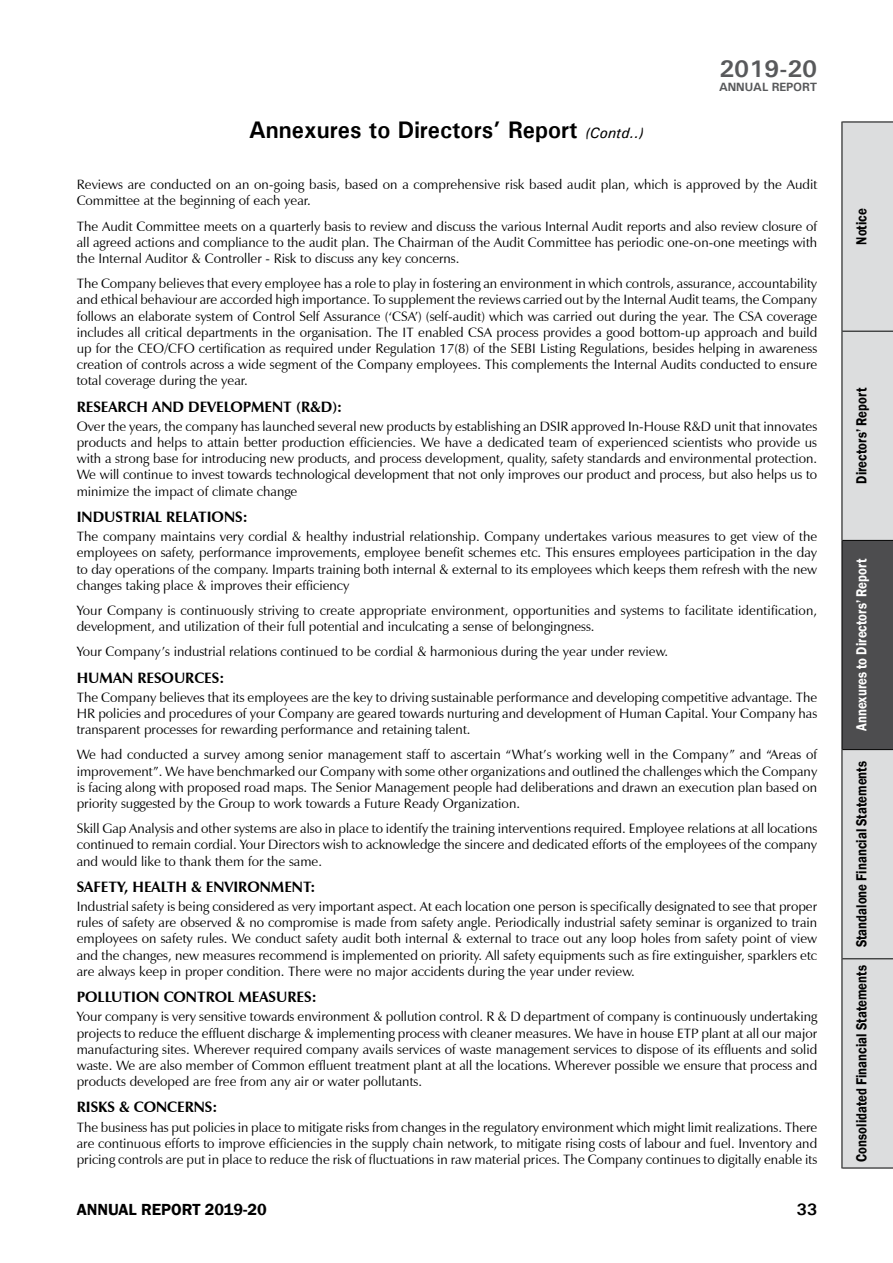
<style>
.page{position:relative;width:893px;height:1263px;background:#fff}
.page>*{position:absolute;margin:0;border:0;box-sizing:border-box;transform-origin:0 0}
.t1{font:700 24px "Univers";color:#000;scale:.95 1}
.t2{font:700 24px "Univers";color:#58595b}
.t3{font:600 16.5px "Franklin Gothic";color:#000}
.t4{font:700 16.5px "Univers";color:#000}
.t5{font:700 15px "Zapf Humanist 601 BT";color:#000}
.t6{font:600 15px "Franklin Gothic";color:#000;scale:.85 1}
.t7{font:600 15px "Franklin Gothic";color:#fff;scale:.85 1}
.t8{font:13.5px/16.2px "Zapf Humanist 601 BT";color:#000;text-align:justify}
.t9{font:700 12px "Univers";letter-spacing:-.01em;color:#58595b}
.s1{font-weight:400;font-style:italic;font-size:15px}
</style>
<div class="page">
<div style="left:842px;top:123px;width:51px;height:1044px;background:#dcddde"></div>
<hr style="left:842px;top:1167px;width:51px;height:1px;background:#000">
<hr style="left:841px;top:959px;width:1px;height:209px;background:#000">
<hr style="left:842px;top:958px;width:51px;height:1px;background:#000">
<hr style="left:841px;top:750px;width:1px;height:209px;background:#000">
<hr style="left:841px;top:540px;width:1px;height:210px;background:#000">
<hr style="left:841px;top:331px;width:1px;height:209px;background:#000">
<hr style="left:842px;top:331px;width:51px;height:1px;background:#000">
<hr style="left:841px;top:122px;width:1px;height:209px;background:#000">
<hr style="left:842px;top:122px;width:51px;height:1px;background:#000">
<div style="left:842px;top:540px;width:51px;height:210px;background:#4d4d4f"></div>
<h1 class="t1" style="left:249px;top:115px;width:417px">Annexures to Directors’ Report <span class="s1">(Contd..)</span></h1>
<h1 class="t2" style="left:719px;top:53px;width:100px">2019-20</h1>
<p class="t9" style="left:719px;top:79px;width:100px">ANNUAL REPORT</p>
<p class="t8" style="left:77px;top:176px;width:742px">Reviews are conducted on an on-going basis, based on a comprehensive risk based audit plan, which is approved by the Audit<br>Committee at the beginning of each year.</p>
<p class="t8" style="left:77px;top:218px;width:742px">The Audit Committee meets on a quarterly basis to review and discuss the various Internal Audit reports and also review closure of all agreed actions and compliance to the audit plan. The Chairman of the Audit Committee has periodic one-on-one meetings with the Internal Auditor &amp; Controller - Risk to discuss any key concerns.</p>
<p class="t8" style="left:77px;top:275px;width:742px">The Company believes that every employee has a role to play in fostering an environment in which controls, assurance, accountability and ethical behaviour are accorded high importance. To supplement the reviews carried out by the Internal Audit teams, the Company follows an elaborate system of Control Self Assurance (‘CSA’) (self-audit) which was carried out during the year. The CSA coverage includes all critical departments in the organisation. The IT enabled CSA process provides a good bottom-up approach and build up for the CEO/CFO certification as required under Regulation 17(8) of the SEBI Listing Regulations, besides helping in awareness creation of controls across a wide segment of the Company employees. This complements the Internal Audits conducted to ensure total coverage during the year.</p>
<p class="t5" style="left:77px;top:397px;width:267px">RESEARCH AND DEVELOPMENT (R&amp;D):</p>
<p class="t8" style="left:77px;top:418px;width:742px">Over the years, the company has launched several new products by establishing an DSIR approved In-House R&amp;D unit that innovates products and helps to attain better production efficiencies. We have a dedicated team of experienced scientists who provide us with a strong base for introducing new products, and process development, quality, safety standards and environmental protection.<br>We will continue to invest towards technological development that not only improves our product and process, but also helps us to minimize the impact of climate change</p>
<p class="t5" style="left:77px;top:507px;width:172px">INDUSTRIAL RELATIONS:</p>
<p class="t8" style="left:77px;top:528px;width:742px">The company maintains very cordial &amp; healthy industrial relationship. Company undertakes various measures to get view of the employees on safety, performance improvements, employee benefit schemes etc. This ensures employees participation in the day to day operations of the company. Imparts training both internal &amp; external to its employees which keeps them refresh with the new changes taking place &amp; improves their efficiency</p>
<p class="t8" style="left:77px;top:602px;width:742px">Your Company is continuously striving to create appropriate environment, opportunities and systems to facilitate identification, development, and utilization of their full potential and inculcating a sense of belongingness.</p>
<p class="t8" style="left:77px;top:644px;width:593px">Your Company’s industrial relations continued to be cordial &amp; harmonious during the year under review.</p>
<p class="t5" style="left:77px;top:668px;width:149px">HUMAN RESOURCES:</p>
<p class="t8" style="left:77px;top:689px;width:742px">The Company believes that its employees are the key to driving sustainable performance and developing competitive advantage. The HR policies and procedures of your Company are geared towards nurturing and development of Human Capital. Your Company has transparent processes for rewarding performance and retaining talent.</p>
<p class="t8" style="left:77px;top:747px;width:742px">We had conducted a survey among senior management staff to ascertain “What’s working well in the Company” and “Areas of improvement”. We have benchmarked our Company with some other organizations and outlined the challenges which the Company is facing along with proposed road maps. The Senior Management people had deliberations and drawn an execution plan based on priority suggested by the Group to work towards a Future Ready Organization.</p>
<p class="t8" style="left:77px;top:820px;width:742px">Skill Gap Analysis and other systems are also in place to identify the training interventions required. Employee relations at all locations continued to remain cordial. Your Directors wish to acknowledge the sincere and dedicated efforts of the employees of the company and would like to thank them for the same.</p>
<p class="t5" style="left:77px;top:877px;width:240px">SAFETY, HEALTH &amp; ENVIRONMENT:</p>
<p class="t8" style="left:77px;top:898px;width:742px">Industrial safety is being considered as very important aspect. At each location one person is specifically designated to see that proper rules of safety are observed &amp; no compromise is made from safety angle. Periodically industrial safety seminar is organized to train employees on safety rules. We conduct safety audit both internal &amp; external to trace out any loop holes from safety point of view and the changes, new measures recommend is implemented on priority. All safety equipments such as fire extinguisher, sparklers etc are always keep in proper condition. There were no major accidents during the year under review.</p>
<p class="t5" style="left:77px;top:988px;width:241px">POLLUTION CONTROL MEASURES:</p>
<p class="t8" style="left:77px;top:1008px;width:742px">Your company is very sensitive towards environment &amp; pollution control. R &amp; D department of company is continuously undertaking projects to reduce the effluent discharge &amp; implementing process with cleaner measures. We have in house ETP plant at all our major manufacturing sites. Wherever required company avails services of waste management services to dispose of its effluents and solid waste. We are also member of Common effluent treatment plant at all the locations. Wherever possible we ensure that process and products developed are free from any air or water pollutants.</p>
<p class="t5" style="left:77px;top:1098px;width:142px">RISKS &amp; CONCERNS:</p>
<p class="t8" style="left:77px;top:1119px;width:742px">The business has put policies in place to mitigate risks from changes in the regulatory environment which might limit realizations. There are continuous efforts to improve efficiencies in the supply chain network, to mitigate rising costs of labour and fuel. Inventory and pricing controls are put in place to reduce the risk of fluctuations in raw material prices. The Company continues to digitally enable its</p>
<p class="t3" style="left:77px;top:1199px;width:192px">ANNUAL REPORT 2019-20</p>
<p class="t4" style="left:796px;top:1199px;width:22px">33</p>
<p class="t6" style="left:852px;top:245px;width:44px;rotate:-90deg">Notice</p>
<p class="t6" style="left:852px;top:484px;width:114px;rotate:-90deg">Directors’ Report</p>
<p class="t7" style="left:852px;top:731px;width:204px;rotate:-90deg">Annexures to Directors’ Report</p>
<p class="t6" style="left:852px;top:1161px;width:473px;rotate:-90deg">Consolidated Financial Statements Standalone Financial Statements</p>
</div>
